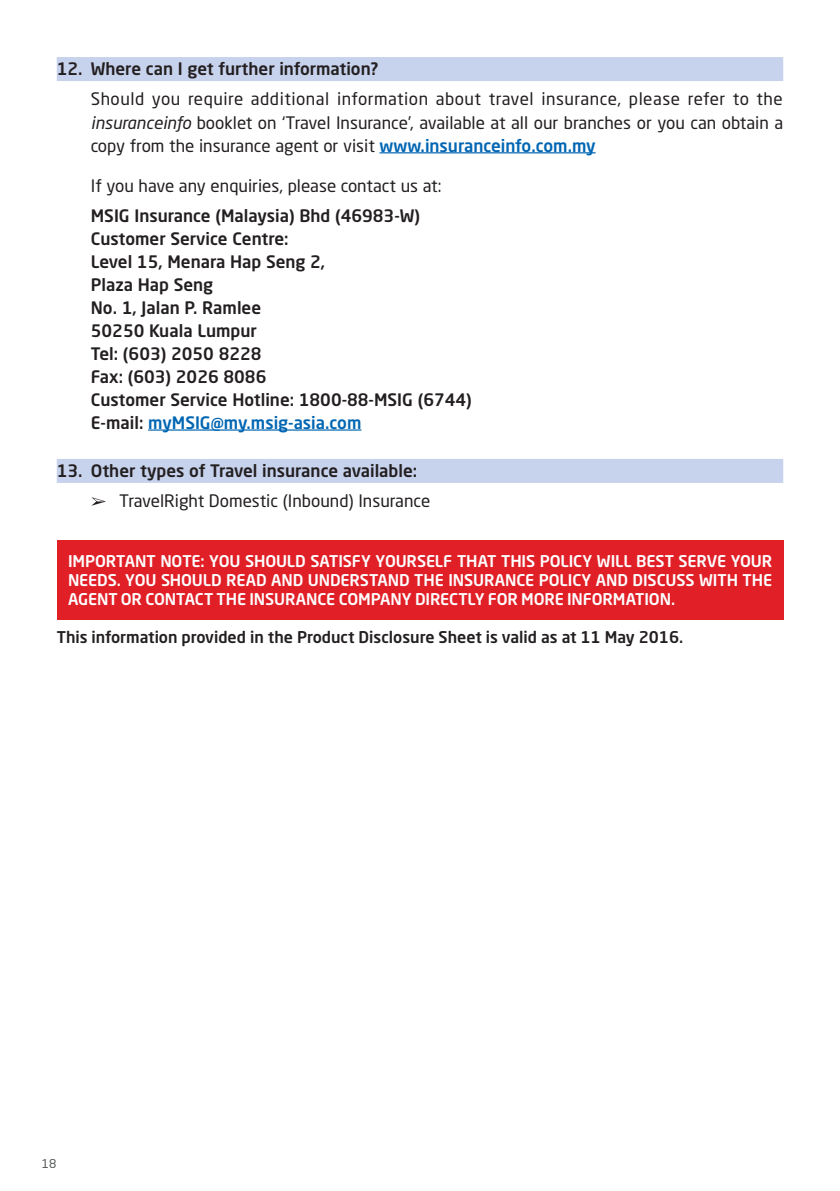
<style>
.page{position:relative;width:840px;height:1191px;background:#fff}
.page>*{position:absolute;margin:0;border:0;box-sizing:border-box;transform-origin:0 0}
.t1{font:500 17px/23px "Neo Sans Std";color:#231f20}
.t2{font:17px/23px "Neo Sans Std";color:#231f20;text-align:justify}
.t3{font:500 16px/19.2px "Neo Sans Std";letter-spacing:-.01em;color:#fff;text-align:justify}
.t4{font:500 16px "Neo Sans Std";color:#231f20}
.t5{font:12px "Neo Sans Std";color:#58595b}
.s1{font-style:italic}
.s2{font-weight:500;color:#0066b3}
.s3{color:#0066b3}
</style>
<div class="page">
<div style="left:57px;top:57px;width:725px;height:24px;background:#c7d2ec"></div>
<hr style="left:379px;top:152px;width:216px;height:1px;background:#0066b3">
<hr style="left:148px;top:429px;width:213px;height:1px;background:#0066b3">
<div style="left:57px;top:459px;width:725px;height:24px;background:#c7d2ec"></div>
<svg style="left:91px;top:497px;width:15px;height:9px"></svg>
<div style="left:57px;top:540px;width:725px;height:79px;background:#e11f27"></div>
<p class="t1" style="left:57px;top:57px;width:323px">12. Where can I get further information?</p>
<p class="t2" style="left:91px;top:87px;width:693px">Should you require additional information about travel insurance, please refer to the <span class="s1">insuranceinfo</span> booklet on ‘Travel Insurance’, available at all our branches or you can obtain a copy from the insurance agent or visit <span class="s2">www.insuranceinfo.com.my</span></p>
<p class="t2" style="left:91px;top:173px;width:352px">If you have any enquiries, please contact us at:</p>
<p class="t1" style="left:91px;top:203px;width:382px">MSIG Insurance (Malaysia) Bhd (46983-W)<br>Customer Service Centre:<br>Level 15, Menara Hap Seng 2,<br>Plaza Hap Seng<br>No. 1, Jalan P. Ramlee<br>50250 Kuala Lumpur<br>Tel: (603) 2050 8228<br>Fax: (603) 2026 8086<br>Customer Service Hotline: 1800-88-MSIG (6744)<br>E-mail: <span class="s3">myMSIG@my.msig-asia.com</span></p>
<p class="t1" style="left:57px;top:459px;width:362px">13. Other types of Travel insurance available:</p>
<p class="t2" style="left:119px;top:489px;width:312px">TravelRight Domestic (Inbound) Insurance</p>
<p class="t3" style="left:68px;top:550px;width:705px">IMPORTANT NOTE: YOU SHOULD SATISFY YOURSELF THAT THIS POLICY WILL BEST SERVE YOUR NEEDS. YOU SHOULD READ AND UNDERSTAND THE INSURANCE POLICY AND DISCUSS WITH THE AGENT OR CONTACT THE INSURANCE COMPANY DIRECTLY FOR MORE INFORMATION.</p>
<p class="t4" style="left:57px;top:627px;width:627px">This information provided in the Product Disclosure Sheet is valid as at 11 May 2016.</p>
<p class="t5" style="left:42px;top:1156px;width:16px">18</p>
</div>
